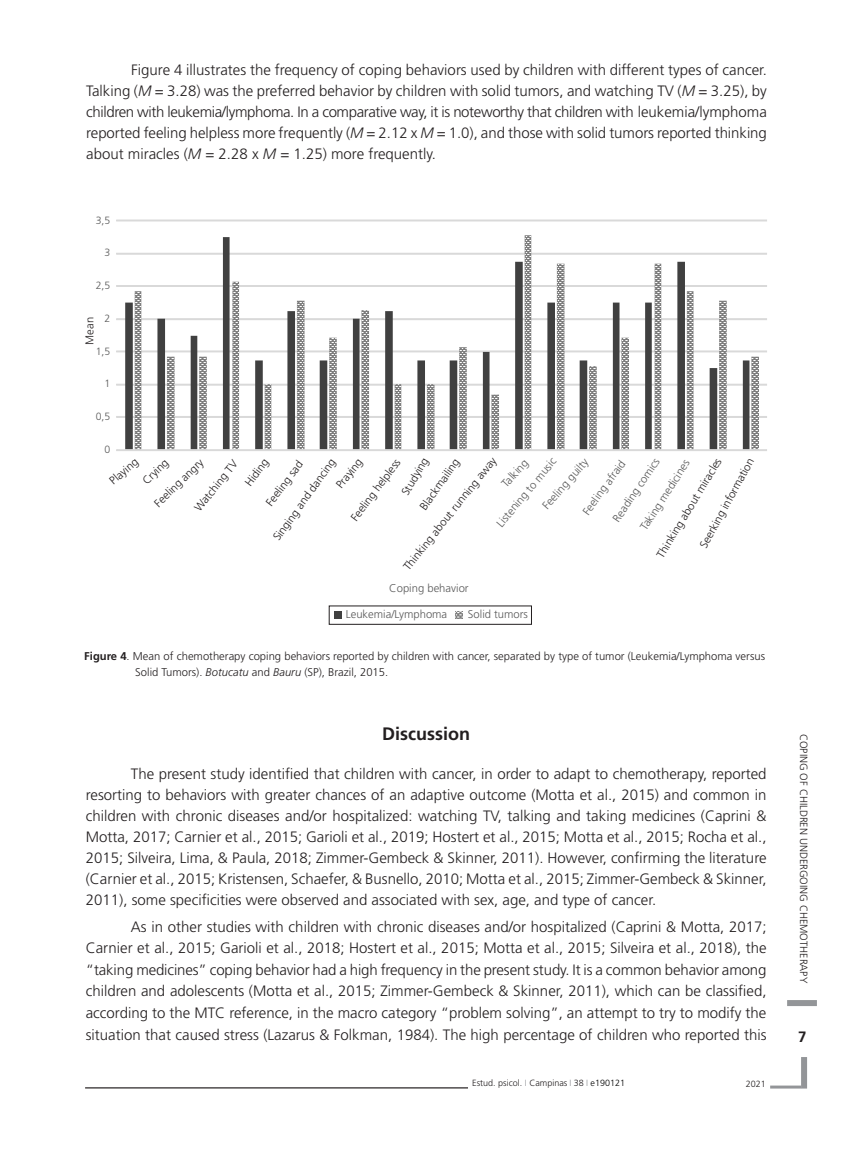
<style>
.page{position:relative;width:851px;height:1149px;background:#fff}
.page>*{position:absolute;margin:0;border:0;box-sizing:border-box;transform-origin:0 0}
.T3{font:700 18px "Frutiger";color:#231f20}
.P1{font:300 15px/21px "Frutiger";color:#231f20;text-align:justify}
.t1{font:700 15px "Frutiger";color:#231f20}
.TABELA{font:300 11.25px/16.5px "Frutiger";color:#231f20}
.t2{font:300 11.25px "Frutiger";color:#595959}
.t3{font:300 10.5px "Frutiger";color:#231f20}
.t4{font:300 10.5px "Frutiger";color:#595959}
.t5{font:300 9px "Frutiger";color:#231f20}
.s1{font-style:italic}
.s2{font-weight:700}
.s3{color:#939598}
.s4{color:#000}
</style>
<div class="page">
<div style="left:787px;top:999px;width:29px;height:6px;background:#939598"></div>
<div style="left:801px;top:1056px;width:6px;height:32px;background:#939598"></div>
<hr style="left:770px;top:1085px;width:31px;height:3px;background:#939598">
<hr style="left:85px;top:1086px;width:383px;height:2px;background:#231f20">
<hr style="left:116px;top:416px;width:651px;height:2px;background:#d9d9d9">
<div style="left:116px;top:383px;width:651px;height:2px;background:#d9d9d9;border:1px solid #d9d9d9"></div>
<div style="left:116px;top:350px;width:651px;height:2px;background:#d9d9d9;border:1px solid #d9d9d9"></div>
<hr style="left:116px;top:318px;width:651px;height:2px;background:#d9d9d9">
<hr style="left:116px;top:285px;width:651px;height:2px;background:#d9d9d9">
<hr style="left:116px;top:253px;width:651px;height:1px;background:#d9d9d9">
<div style="left:116px;top:219px;width:651px;height:2px;background:#d9d9d9;border:1px solid #d9d9d9"></div>
<svg style="left:135px;top:235px;width:623px;height:214px"></svg>
<div style="left:116px;top:449px;width:651px;height:2px;border:1px solid #d9d9d9"></div>
<div style="left:334px;top:611px;width:7px;height:7px;background:#404040"></div>
<svg style="left:455px;top:611px;width:8px;height:7px"></svg>
<p class="P1" style="left:86px;top:60px;width:682px;text-indent:45px">Figure 4 illustrates the frequency of coping behaviors used by children with different types of cancer.<br>Talking (<span class="s1">M</span> = 3.28) was the preferred behavior by children with solid tumors, and watching TV (<span class="s1">M</span> = 3.25), by children with leukemia/lymphoma. In a comparative way, it is noteworthy that children with leukemia/lymphoma reported feeling helpless more frequently (<span class="s1">M</span> = 2.12 x <span class="s1">M</span> = 1.0), and those with solid tumors reported thinking about miracles (<span class="s1">M</span> = 2.28 x <span class="s1">M</span> = 1.25) more frequently.</p>
<p class="t4" style="left:96px;top:214px;width:16px">3,5</p>
<p class="t4" style="left:104px;top:246px;width:7px">3</p>
<p class="t4" style="left:96px;top:279px;width:16px">2,5</p>
<p class="TABELA" style="left:82px;top:344px;width:29px;rotate:-90deg">Mean</p>
<p class="t4" style="left:104px;top:312px;width:7px">2</p>
<p class="t4" style="left:96px;top:345px;width:16px">1,5</p>
<p class="t4" style="left:104px;top:377px;width:7px">1</p>
<p class="t4" style="left:96px;top:410px;width:16px">0,5</p>
<p class="t4" style="left:104px;top:444px;width:7px">0</p>
<p class="TABELA" style="left:399px;top:563px;width:143px;rotate:-51deg">Thinking about running away</p>
<p class="t2" style="left:540px;top:503px;width:65px;rotate:-49deg">Feeling guilty</p>
<p class="TABELA" style="left:652px;top:552px;width:116px;rotate:-59deg">Thinking about miracles</p>
<p class="t2" style="left:493px;top:521px;width:88px;rotate:-50deg">Listening to music</p>
<p class="t2" style="left:610px;top:517px;width:76px;rotate:-56deg">Reading comics</p>
<p class="TABELA" style="left:347px;top:514px;width:76px;rotate:-53deg">Feeling helpless</p>
<p class="TABELA" style="left:397px;top:490px;width:43px;rotate:-60deg">Studying</p>
<p class="t2" style="left:499px;top:480px;width:35px;rotate:-47deg">Talking</p>
<p class="t2" style="left:637px;top:525px;width:83px;rotate:-57deg">Taking medicines</p>
<p class="TABELA" style="left:695px;top:543px;width:102px;rotate:-61deg">Seerking information</p>
<p class="TABELA" style="left:269px;top:534px;width:100px;rotate:-54deg">Singing and dancing</p>
<p class="TABELA" style="left:332px;top:481px;width:36px;rotate:-52deg">Praying</p>
<p class="TABELA" style="left:150px;top:498px;width:65px;rotate:-44deg">Feeling angry</p>
<p class="TABELA" style="left:416px;top:504px;width:61px;rotate:-55deg">Blackmailing</p>
<p class="TABELA" style="left:106px;top:476px;width:35px;rotate:-41deg">Playing</p>
<p class="TABELA" style="left:139px;top:476px;width:33px;rotate:-45deg">Crying</p>
<p class="TABELA" style="left:190px;top:504px;width:63px;rotate:-51deg">Watching TV</p>
<p class="TABELA" style="left:241px;top:480px;width:33px;rotate:-53deg">Hiding</p>
<p class="t2" style="left:580px;top:509px;width:66px;rotate:-54deg">Feeling afraid</p>
<p class="TABELA" style="left:262px;top:499px;width:55px;rotate:-53deg">Feeling sad</p>
<p class="t2" style="left:389px;top:581px;width:81px">Coping behavior</p>
<p class="t2" style="left:346px;top:608px;width:103px">Leukemia/Lymphoma</p>
<p class="t2" style="left:468px;top:607px;width:62px">Solid tumors</p>
<p class="TABELA" style="left:135px;top:647px;width:631px;text-indent:-51px"><span class="s2">Figure 4</span>. Mean of chemotherapy coping behaviors reported by children with cancer, separated by type of tumor (Leukemia/Lymphoma versus<br>Solid Tumors). <span class="s1">Botucatu</span> and <span class="s1">Bauru</span> (SP), Brazil, 2015.</p>
<p class="T3" style="left:382px;top:722px;width:89px">Discussion</p>
<p class="P1" style="left:86px;top:763px;width:682px;text-indent:45px">The present study identified that children with cancer, in order to adapt to chemotherapy, reported resorting to behaviors with greater chances of an adaptive outcome (Motta et al., 2015) and common in children with chronic diseases and/or hospitalized: watching TV, talking and taking medicines (Caprini &amp; Motta, 2017; Carnier et al., 2015; Garioli et al., 2019; Hostert et al., 2015; Motta et al., 2015; Rocha et al., 2015; Silveira, Lima, &amp; Paula, 2018; Zimmer-Gembeck &amp; Skinner, 2011). However, confirming the literature (Carnier et al., 2015; Kristensen, Schaefer, &amp; Busnello, 2010; Motta et al., 2015; Zimmer-Gembeck &amp; Skinner, 2011), some specificities were observed and associated with sex, age, and type of cancer.</p>
<p class="P1" style="left:86px;top:915px;width:682px;line-height:21.6px;text-indent:45px">As in other studies with children with chronic diseases and/or hospitalized (Caprini &amp; Motta, 2017; Carnier et al., 2015; Garioli et al., 2018; Hostert et al., 2015; Motta et al., 2015; Silveira et al., 2018), the “taking medicines” coping behavior had a high frequency in the present study. It is a common behavior among children and adolescents (Motta et al., 2015; Zimmer-Gembeck &amp; Skinner, 2011), which can be classified, according to the MTC reference, in the macro category “problem solving”, an attempt to try to modify the situation that caused stress (Lazarus &amp; Folkman, 1984). The high percentage of children who reported this</p>
<p class="t5" style="left:472px;top:1076px;width:154px">Estud. psicol. <span class="s3">I</span> Campinas <span class="s3">I</span> 38 <span class="s3">I</span> <span class="s4">e190121</span></p>
<p class="t5" style="left:745px;top:1078px;width:22px">2021</p>
<p class="t3" style="left:809px;top:733px;width:251px;rotate:90deg">COPING OF CHILDREN UNDERGOING CHEMOTHERAPY</p>
<p class="t1" style="left:798px;top:1027px;width:10px">7</p>
</div>
